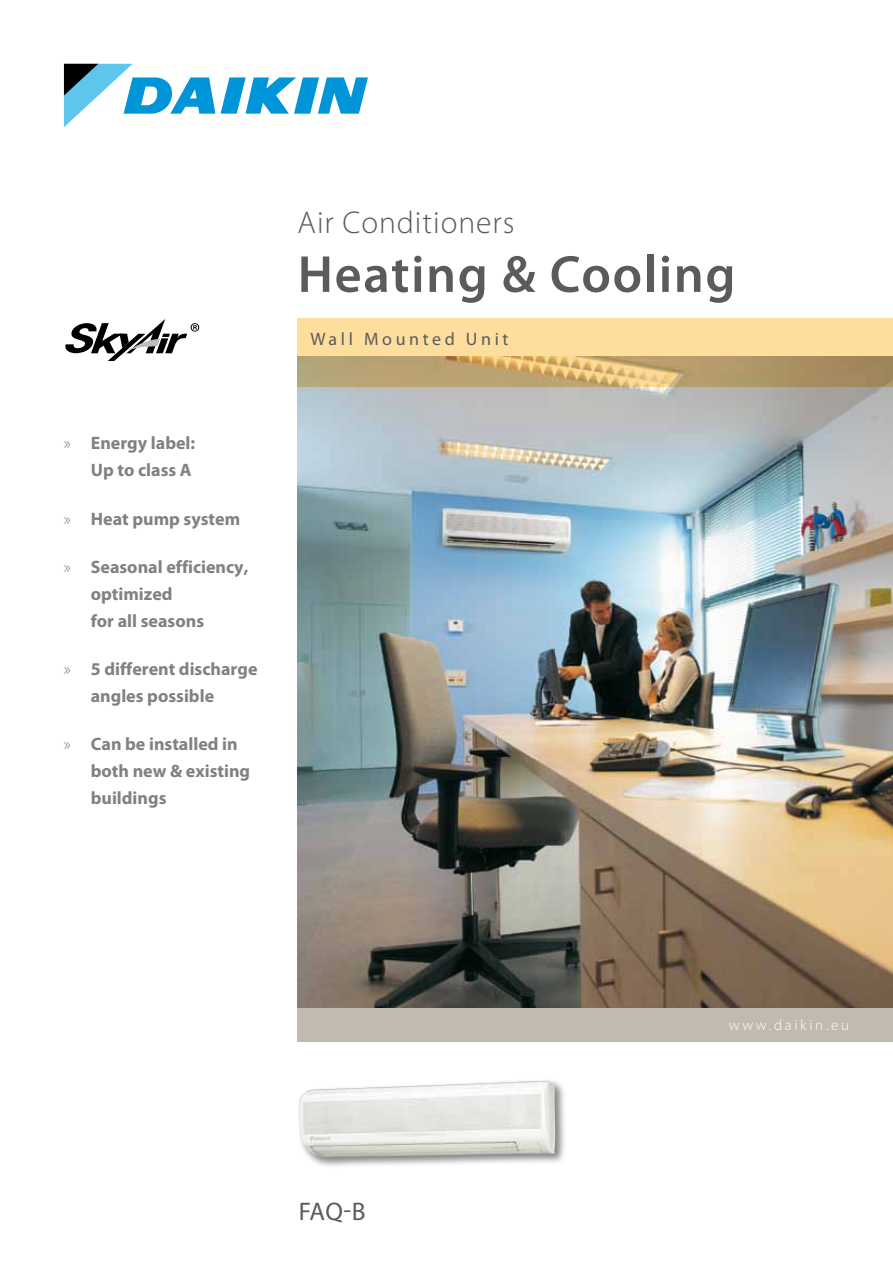
<style>
.page{position:relative;width:893px;height:1263px;background:#fff}
.page>*{position:absolute;margin:0;border:0;box-sizing:border-box;transform-origin:0 0}
.t1{font:600 52.5px "Myriad Pro";letter-spacing:.03em;color:#5a5b5d}
.t2{font:300 31.5px "Myriad Pro";letter-spacing:.03em;color:#5a5b5d}
.t3{font:25.5px "Myriad Pro";color:#5a5b5d}
.t4{font:700 18px/27px "Myriad Pro";color:#808182}
.t5{font:18px "Myriad Pro";letter-spacing:.2em;color:#5a5b5d}
.t6{font:300 15px "Myriad Pro";letter-spacing:.175em;color:#fff}
.s1{font-weight:300}
</style>
<div class="page">
<div style="left:298px;top:1008px;width:595px;height:34px;background:#c0baaf"></div>
<img style="left:298px;top:387px;width:595px;height:621px">
<svg style="left:298px;top:319px;width:595px;height:68px;background:#e0c287"></svg>
<svg style="left:65px;top:319px;width:134px;height:42px"></svg>
<div style="left:296px;top:1078px;width:270px;height:90px;background:#000;opacity:.5"></div>
<img style="left:299px;top:1081px;width:256px;height:77px">
<svg style="left:221px;top:77px;width:147px;height:37px"></svg>
<svg style="left:64px;top:64px;width:151px;height:63px"></svg>
<p class="t4" style="left:64px;top:429px;width:133px;text-align:right"><span class="s1">»</span> Energy label:<br>Up to class A</p>
<p class="t4" style="left:64px;top:504px;width:178px"><span class="s1">»</span> Heat pump system</p>
<p class="t4" style="left:91px;top:553px;width:159px;text-indent:-27px"><span class="s1">»</span> Seasonal efficiency, optimized<br>for all seasons</p>
<p class="t4" style="left:91px;top:655px;width:168px;text-indent:-27px"><span class="s1">»</span> 5 different discharge angles possible</p>
<p class="t4" style="left:91px;top:730px;width:161px;text-indent:-27px"><span class="s1">»</span> Can be installed in both new &amp; existing buildings</p>
<h2 class="t2" style="left:298px;top:203px;width:218px">Air Conditioners</h2>
<h1 class="t1" style="left:298px;top:241px;width:439px">Heating &amp; Cooling</h1>
<p class="t5" style="left:310px;top:327px;width:200px">Wall Mounted Unit</p>
<h3 class="t3" style="left:299px;top:1195px;width:68px">FAQ-B</h3>
<p class="t6" style="left:729px;top:1016px;width:122px">www.daikin.eu</p>
</div>
